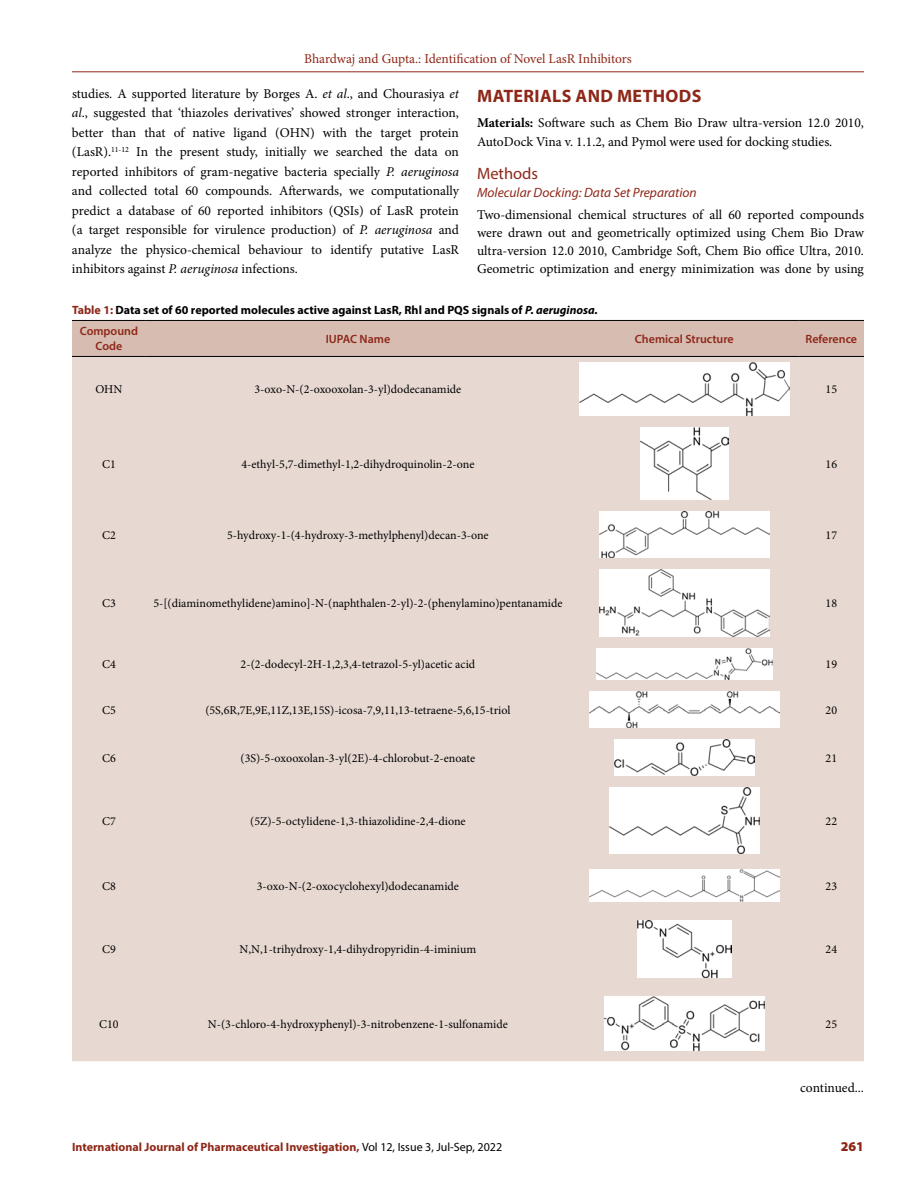
<style>
.page{position:relative;width:918px;height:1188px;background:#fff}
.page>*{position:absolute;margin:0;border:0;box-sizing:border-box;transform-origin:0 0}
.t1{font:700 18px "Myriad Pro";letter-spacing:.02em;color:#8e2718}
.t2{font:16.5px "Myriad Pro";color:#8e2718}
.t3{font:13.5px/19.5px "Minion Pro";color:#000;text-align:justify}
.t4{font:13.5px "Minion Pro";letter-spacing:-.005em;color:#8e2718}
.t5{font:italic 13.5px "Myriad Pro";color:#8e2718}
.t6{font:900 13.5px "Myriad Pro";color:#8e2718}
.t7{font:12px "Minion Pro";color:#000}
.t8{font:700 12px/21.3px "Myriad Pro";color:#000}
.t9{font:700 12px "Myriad Pro";color:#8e2718}
.t10{font:600 12px "Myriad Pro";color:#8e2718}
.s1{font-style:italic}
.s2{font-weight:700}
.s3{color:#8e2718}
.s4{font-weight:600;color:#8e2718}
.s5{font-weight:400;color:#000}
</style>
<div class="page">
<hr style="left:72px;top:72px;width:792px;height:1px;background:#8e2718">
<div style="left:72px;top:321px;width:792px;height:35px;background:#d6bcb1"></div>
<div style="left:72px;top:357px;width:792px;height:704px;background:#e7d9d2"></div>
<hr style="left:72px;top:320px;width:74px;height:1px;background:#000">
<hr style="left:146px;top:320px;width:424px;height:1px;background:#000">
<hr style="left:570px;top:320px;width:229px;height:1px;background:#000">
<hr style="left:799px;top:320px;width:65px;height:1px;background:#000">
<hr style="left:72px;top:356px;width:74px;height:1px;background:#000">
<hr style="left:146px;top:356px;width:424px;height:1px;background:#000">
<hr style="left:570px;top:356px;width:229px;height:1px;background:#000">
<hr style="left:799px;top:356px;width:65px;height:1px;background:#000">
<img style="left:579px;top:362px;width:210px;height:54px">
<img style="left:640px;top:428px;width:89px;height:71px">
<img style="left:600px;top:511px;width:169px;height:47px">
<img style="left:600px;top:570px;width:169px;height:66px">
<img style="left:596px;top:648px;width:177px;height:31px">
<img style="left:589px;top:691px;width:191px;height:36px">
<img style="left:615px;top:739px;width:139px;height:37px">
<img style="left:609px;top:788px;width:150px;height:65px">
<img style="left:589px;top:869px;width:191px;height:32px">
<img style="left:637px;top:920px;width:95px;height:57px">
<img style="left:604px;top:996px;width:160px;height:55px">
<p class="t4" style="left:304px;top:50px;width:329px">Bhardwaj and Gupta.: Identification of Novel LasR Inhibitors</p>
<p class="t3" style="left:72px;top:84px;width:389px">studies<span class="s1">.</span> A supported literature by Borges A. <span class="s1">et al</span>., and Chourasiya <span class="s1">et al</span>., suggested that ‘thiazoles derivatives’ showed stronger interaction, better than that of native ligand (OHN) with the target protein (LasR).<sup>11-12</sup> In the present study, initially we searched the data on reported inhibitors of gram-negative bacteria specially <span class="s1">P. aeruginosa </span>and collected total 60 compounds. Afterwards, we computationally predict a database of 60 reported inhibitors (QSIs) of LasR protein (a target responsible for virulence production) of <span class="s1">P. aeruginosa</span> and analyze the physico-chemical behaviour to identify putative LasR inhibitors against <span class="s1">P. aeruginosa</span> infections.</p>
<h1 class="t1" style="left:477px;top:84px;width:226px">MATERIALS AND METHODS</h1>
<p class="t3" style="left:477px;top:114px;width:389px;line-height:18.3px"><span class="s2">Materials:</span> Software such as Chem Bio Draw ultra-version 12.0 2010,<br>AutoDock Vina v. 1.1.2, and Pymol were used for docking studies.</p>
<p class="t2" style="left:477px;top:163px;width:63px">Methods</p>
<p class="t5" style="left:477px;top:184px;width:221px">Molecular Docking: Data Set Preparation</p>
<p class="t3" style="left:477px;top:205px;width:389px;line-height:18.3px">Two-dimensional chemical structures of all 60 reported compounds were drawn out and geometrically optimized using Chem Bio Draw ultra-version 12.0 2010, Cambridge Soft, Chem Bio office Ultra, 2010.<br>Geometric optimization and energy minimization was done by using</p>
<p class="t8" style="left:80px;top:299px;width:520px;text-indent:-8px"><span class="s3">Table 1:</span> Data set of 60 reported molecules active against LasR, Rhl and PQS signals of <span class="s1">P. aeruginosa.<br></span><span class="s4">Compound</span></p>
<p class="t10" style="left:96px;top:339px;width:28px">Code</p>
<p class="t10" style="left:326px;top:331px;width:66px">IUPAC Name</p>
<p class="t10" style="left:635px;top:331px;width:100px">Chemical Structure</p>
<p class="t10" style="left:806px;top:331px;width:53px">Reference</p>
<p class="t7" style="left:95px;top:382px;width:28px">OHN</p>
<p class="t7" style="left:254px;top:382px;width:208px">3-oxo-N-(2-oxooxolan-3-yl)dodecanamide</p>
<p class="t7" style="left:826px;top:382px;width:13px">15</p>
<p class="t7" style="left:102px;top:456px;width:15px">C1</p>
<p class="t7" style="left:241px;top:456px;width:235px">4-ethyl-5,7-dimethyl-1,2-dihydroquinolin-2-one</p>
<p class="t7" style="left:826px;top:456px;width:13px">16</p>
<p class="t7" style="left:102px;top:527px;width:15px">C2</p>
<p class="t7" style="left:227px;top:527px;width:263px">5-hydroxy-1-(4-hydroxy-3-methylphenyl)decan-3-one</p>
<p class="t7" style="left:826px;top:527px;width:13px">17</p>
<p class="t7" style="left:102px;top:596px;width:15px">C3</p>
<p class="t7" style="left:153px;top:596px;width:411px">5-[(diaminomethylidene)amino]-N-(naphthalen-2-yl)-2-(phenylamino)pentanamide</p>
<p class="t7" style="left:826px;top:596px;width:13px">18</p>
<p class="t7" style="left:102px;top:656px;width:15px">C4</p>
<p class="t7" style="left:241px;top:656px;width:236px">2-(2-dodecyl-2H-1,2,3,4-tetrazol-5-yl)acetic acid</p>
<p class="t7" style="left:826px;top:656px;width:13px">19</p>
<p class="t7" style="left:102px;top:702px;width:15px">C5</p>
<p class="t7" style="left:205px;top:702px;width:307px">(5S,6R,7E,9E,11Z,13E,15S)-icosa-7,9,11,13-tetraene-5,6,15-triol</p>
<p class="t7" style="left:826px;top:702px;width:13px">20</p>
<p class="t7" style="left:102px;top:750px;width:15px">C6</p>
<p class="t7" style="left:241px;top:750px;width:236px">(3S)-5-oxooxolan-3-yl(2E)-4-chlorobut-2-enoate</p>
<p class="t7" style="left:826px;top:750px;width:13px">21</p>
<p class="t7" style="left:102px;top:813px;width:15px">C7</p>
<p class="t7" style="left:250px;top:813px;width:217px">(5Z)-5-octylidene-1,3-thiazolidine-2,4-dione</p>
<p class="t7" style="left:826px;top:813px;width:13px">22</p>
<p class="t7" style="left:102px;top:878px;width:15px">C8</p>
<p class="t7" style="left:257px;top:878px;width:204px">3-oxo-N-(2-oxocyclohexyl)dodecanamide</p>
<p class="t7" style="left:826px;top:878px;width:13px">23</p>
<p class="t7" style="left:102px;top:941px;width:15px">C9</p>
<p class="t7" style="left:240px;top:941px;width:238px">N,N,1-trihydroxy-1,4-dihydropyridin-4-iminium</p>
<p class="t7" style="left:826px;top:941px;width:13px">24</p>
<p class="t7" style="left:99px;top:1016px;width:21px">C10</p>
<p class="t7" style="left:208px;top:1016px;width:301px">N-(3-chloro-4-hydroxyphenyl)-3-nitrobenzene-1-sulfonamide</p>
<p class="t7" style="left:826px;top:1016px;width:13px">25</p>
<p class="t3" style="left:800px;top:1078px;width:65px">continued...</p>
<p class="t9" style="left:72px;top:1139px;width:432px">International Journal of Pharmaceutical Investigation, <span class="s5">Vol 12, Issue 3, Jul-Sep, 2022</span></p>
<p class="t6" style="left:841px;top:1137px;width:25px">261</p>
</div>
